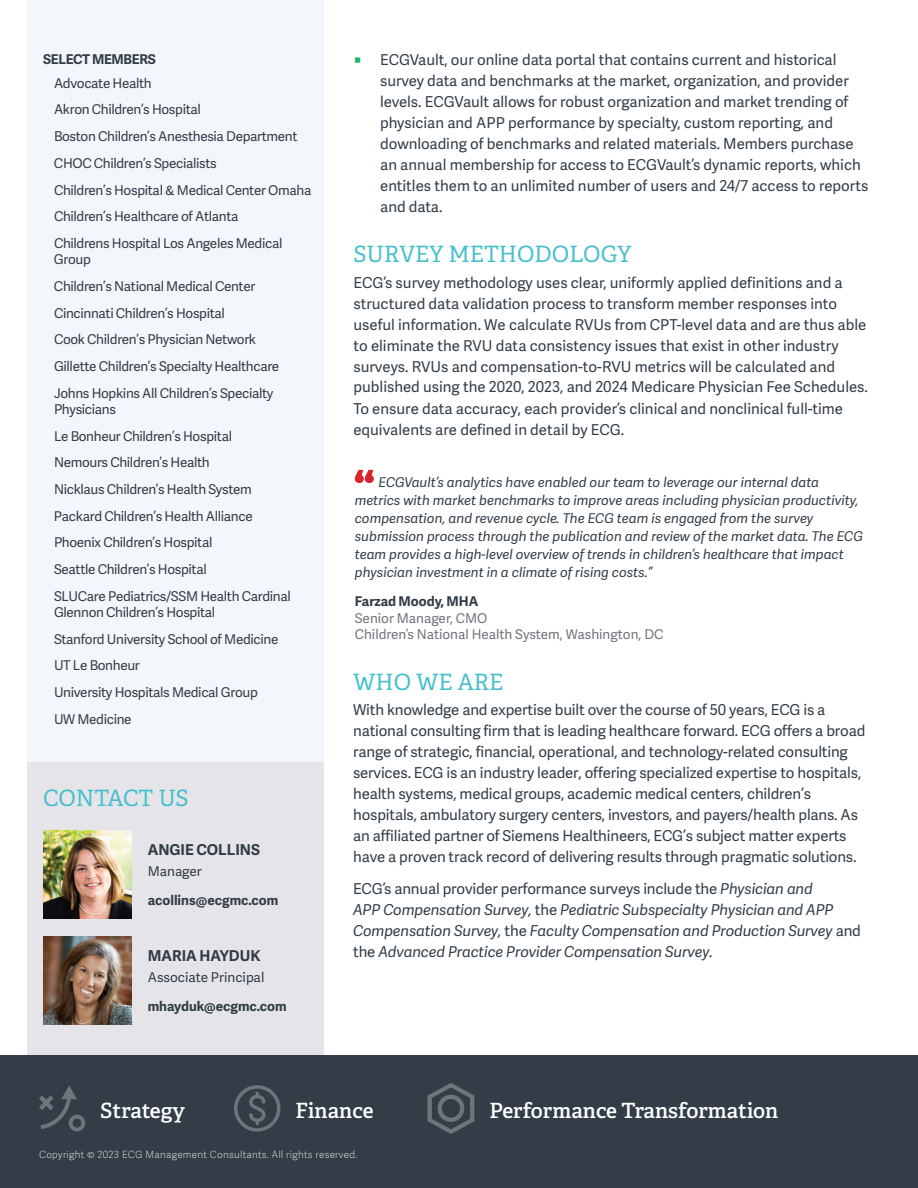
<style>
.page{position:relative;width:918px;height:1188px;background:#fff}
.page>*{position:absolute;margin:0;border:0;box-sizing:border-box;transform-origin:0 0}
.Main_Paragraph{font:22.5px "Adelle";color:#46bfcd}
.Bullets{font:600 21px "Adelle";color:#fff}
.Main_Paragraph-2{font:15px/21px "Adelle Sans";color:#323d47}
.Main_Paragraph-3{font:italic 15px/21px "Adelle Sans";letter-spacing:-.01em;color:#323d47}
.Name2{font:700 15px "Adelle Sans";color:#323d47}
.Main_Paragraph-4{font:13.5px/26.7px "Adelle Sans";letter-spacing:-.025em;color:#323d47}
.Main_Paragraph-5{font:italic 13.5px/18px "Adelle Sans";color:#323d47}
.Main_Paragraph-6{font:13.5px/16.5px "Adelle Sans";color:#71747b}
.title2{font:700 13.5px "Adelle Sans";color:#323d47}
.title2-2{font:13.5px "Adelle Sans";color:#323d47}
.Main_Paragraph-7{font:700 13.5px "Adelle Sans";letter-spacing:-.025em;color:#323d47}
.Back_Footer__Copyrig{font:100 9.9px "Adelle Sans";letter-spacing:.025em;color:#f2f3f4}
.s1{color:#20b473}
.s2{font-weight:700;color:#323d47}
.s3{font-style:normal}
</style>
<div class="page">
<div style="left:27px;top:762px;width:297px;height:293px;background:#e5e5e9"></div>
<div style="left:0;top:1055px;width:918px;height:133px;background:#323d47"></div>
<svg style="left:39px;top:1085px;width:46px;height:47px"></svg>
<svg style="left:234px;top:1085px;width:46px;height:47px"></svg>
<svg style="left:427px;top:1083px;width:47px;height:51px"></svg>
<div style="left:27px;top:0;width:297px;height:762px;background:#f3f6fb"></div>
<svg style="left:355px;top:470px;width:19px;height:13px"></svg>
<img style="left:43px;top:830px;width:89px;height:89px">
<img style="left:43px;top:936px;width:89px;height:89px">
<p class="Main_Paragraph-7" style="left:43px;top:49px;width:114px">SELECT MEMBERS</p>
<p class="Main_Paragraph-4" style="left:54px;top:70px;width:259px">Advocate Health<br>Akron Children’s Hospital<br>Boston Children’s Anesthesia Department CHOC Children’s Specialists<br>Children’s Hospital &amp; Medical Center Omaha Children’s Healthcare of Atlanta<br>Childrens Hospital Los Angeles Medical</p>
<p class="Main_Paragraph-4" style="left:54px;top:246px;width:227px">Group<br>Children’s National Medical Center<br>Cincinnati Children’s Hospital<br>Cook Children’s Physician Network<br>Gillette Children’s Specialty Healthcare<br>Johns Hopkins All Children’s Specialty</p>
<p class="Main_Paragraph-4" style="left:54px;top:396px;width:238px">Physicians<br>Le Bonheur Children’s Hospital<br>Nemours Children’s Health<br>Nicklaus Children’s Health System<br>Packard Children’s Health Alliance<br>Phoenix Children’s Hospital<br>Seattle Children’s Hospital<br>SLUCare Pediatrics/SSM Health Cardinal</p>
<p class="Main_Paragraph-4" style="left:54px;top:599px;width:226px">Glennon Children’s Hospital<br>Stanford University School of Medicine<br>UT Le Bonheur<br>University Hospitals Medical Group<br>UW Medicine</p>
<p class="Main_Paragraph" style="left:43px;top:784px;width:147px">CONTACT US</p>
<p class="Name2" style="left:148px;top:839px;width:114px">ANGIE COLLINS</p>
<p class="title2-2" style="left:148px;top:862px;width:56px">Manager</p>
<p class="title2" style="left:148px;top:890px;width:132px">acollins@ecgmc.com</p>
<p class="Name2" style="left:148px;top:945px;width:114px">MARIA HAYDUK</p>
<p class="title2-2" style="left:148px;top:968px;width:118px">Associate Principal</p>
<p class="title2" style="left:148px;top:996px;width:140px">mhayduk@ecgmc.com</p>
<p class="Main_Paragraph-2" style="left:380px;top:49px;width:490px;text-indent:-27px"><span class="s1">̥</span> ECGVault, our online data portal that contains current and historical survey data and benchmarks at the market, organization, and provider levels. ECGVault allows for robust organization and market trending of physician and APP performance by specialty, custom reporting, and downloading of benchmarks and related materials. Members purchase an annual membership for access to ECGVault’s dynamic reports, which entitles them to an unlimited number of users and 24/7 access to reports and data.</p>
<p class="Main_Paragraph" style="left:353px;top:240px;width:279px">SURVEY METHODOLOGY</p>
<p class="Main_Paragraph-2" style="left:353px;top:271px;width:516px">ECG’s survey methodology uses clear, uniformly applied definitions and a structured data validation process to transform member responses into useful information. We calculate RVUs from CPT-level data and are thus able to eliminate the RVU data consistency issues that exist in other industry surveys. RVUs and compensation-to-RVU metrics will be calculated and published using the 2020, 2023, and 2024 Medicare Physician Fee Schedules.<br>To ensure data accuracy, each provider’s clinical and nonclinical full-time equivalents are defined in detail by ECG.</p>
<p class="Main_Paragraph-5" style="left:355px;top:473px;width:510px;text-indent:24px">ECGVault’s analytics have enabled our team to leverage our internal data metrics with market benchmarks to improve areas including physician productivity, compensation, and revenue cycle. The ECG team is engaged from the survey submission process through the publication and review of the market data. The ECG team provides a high-level overview of trends in children’s healthcare that impact physician investment in a climate of rising costs.”</p>
<p class="Main_Paragraph-6" style="left:355px;top:593px;width:310px"><span class="s2">Farzad Moody, MHA<br></span>Senior Manager, CMO<br>Children’s National Health System, Washington, DC</p>
<p class="Main_Paragraph" style="left:353px;top:668px;width:152px">WHO WE ARE</p>
<p class="Main_Paragraph-2" style="left:353px;top:700px;width:514px">With knowledge and expertise built over the course of 50 years, ECG is a national consulting firm that is leading healthcare forward. ECG offers a broad range of strategic, financial, operational, and technology-related consulting services. ECG is an industry leader, offering specialized expertise to hospitals, health systems, medical groups, academic medical centers, children’s hospitals, ambulatory surgery centers, investors, and payers/health plans. As an affiliated partner of Siemens Healthineers, ECG’s subject matter experts have a proven track record of delivering results through pragmatic solutions.</p>
<p class="Main_Paragraph-3" style="left:353px;top:879px;width:509px"><span class="s3">ECG’s annual provider performance surveys include the</span> Physician and<br>APP Compensation Survey, <span class="s3">the</span> Pediatric Subspecialty Physician and APP Compensation Survey, <span class="s3">the</span> Faculty Compensation and Production Survey <span class="s3">and the</span> Advanced Practice Provider Compensation Survey.</p>
<p class="Bullets" style="left:100px;top:1097px;width:86px">Strategy</p>
<p class="Bullets" style="left:295px;top:1097px;width:80px">Finance</p>
<p class="Bullets" style="left:489px;top:1097px;width:291px">Performance Transformation</p>
<p class="Back_Footer__Copyrig" style="left:39px;top:1147px;width:320px">Copyright © 2023 ECG Management Consultants. All rights reserved.</p>
</div>
